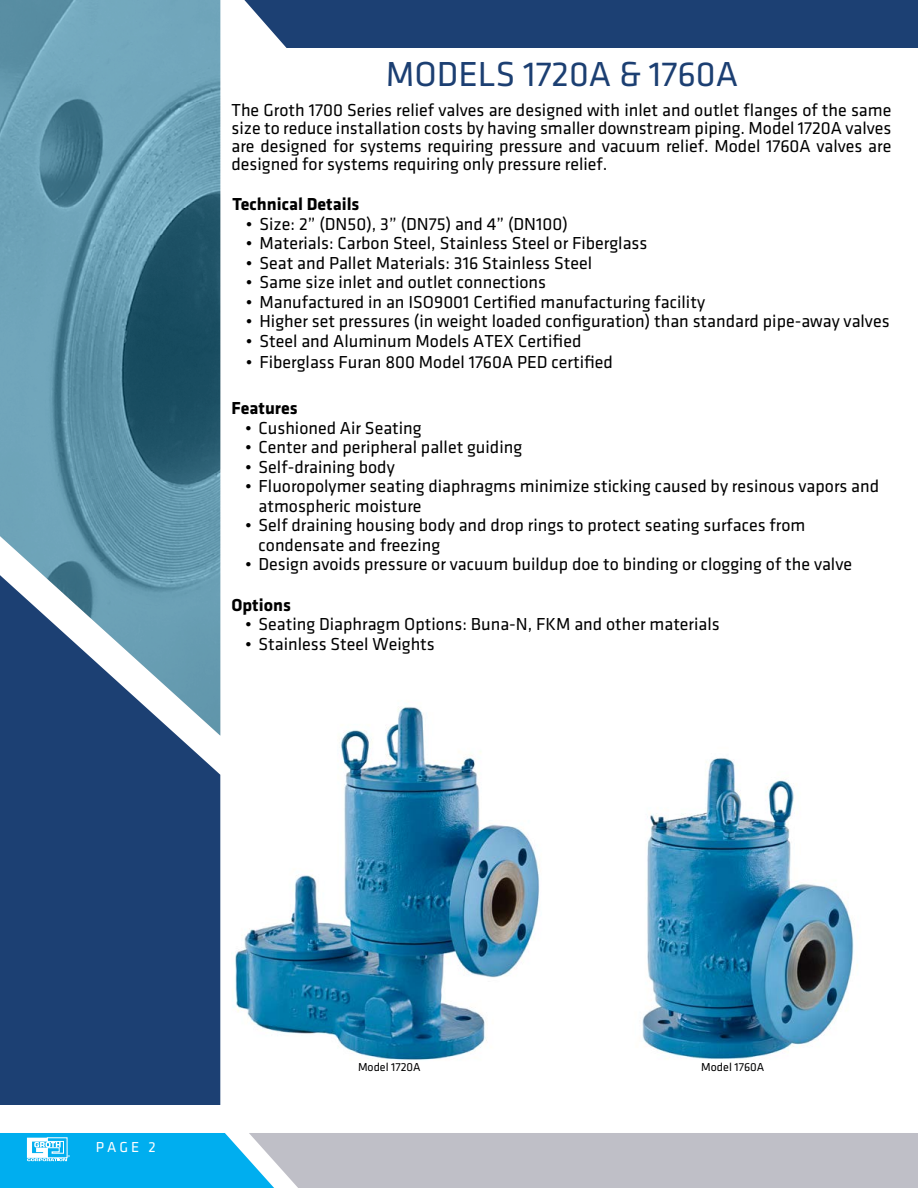
<style>
.page{position:relative;width:918px;height:1188px;background:#fff}
.page>*{position:absolute;margin:0;border:0;box-sizing:border-box;transform-origin:0 0}
.t1{font:36px "Klavika";color:#1c3f72}
.t2{font:18px/18px "Klavika";color:#000}
.t3{font:700 18px "Klavika";color:#000}
.t4{font:15px "Klavika";color:#fff}
.t5{font:12px "Klavika";color:#000}
</style>
<div class="page">
<div style="left:0;top:736px;width:220px;height:369px;background:#1c4073"></div>
<svg style="left:0;top:0;width:220px;height:736px;background:#5d8ea5"></svg>
<svg style="left:0;top:1133px;width:918px;height:55px;background:#8ebcd3"></svg>
<hr style="left:917px;top:0;width:1px;height:48px;background:#1c4073">
<div style="left:244px;top:0;width:673px;height:48px;background:#1c4073"></div>
<img style="left:233px;top:707px;width:307px;height:353px">
<img style="left:642px;top:758px;width:216px;height:302px">
<h1 class="t1" style="left:386px;top:56px;width:354px">MODELS 1720A &amp; 1760A</h1>
<p class="t2" style="left:232px;top:101px;width:661px;text-align:justify">The Groth 1700 Series relief valves are designed with inlet and outlet flanges of the same size to reduce installation costs by having smaller downstream piping. Model 1720A valves are designed for systems requiring pressure and vacuum relief. Model 1760A valves are designed for systems requiring only pressure relief.</p>
<p class="t3" style="left:232px;top:195px;width:128px">Technical Details</p>
<p class="t2" style="left:246px;top:215px;width:323px">• Size: 2” (DN50), 3” (DN75) and 4” (DN100)</p>
<p class="t2" style="left:246px;top:235px;width:403px">• Materials: Carbon Steel, Stainless Steel or Fiberglass</p>
<p class="t2" style="left:246px;top:254px;width:348px">• Seat and Pallet Materials: 316 Stainless Steel</p>
<p class="t2" style="left:246px;top:274px;width:302px">• Same size inlet and outlet connections</p>
<p class="t2" style="left:246px;top:293px;width:461px">• Manufactured in an ISO9001 Certified manufacturing facility</p>
<p class="t2" style="left:246px;top:313px;width:645px">• Higher set pressures (in weight loaded configuration) than standard pipe-away valves</p>
<p class="t2" style="left:246px;top:332px;width:337px">• Steel and Aluminum Models ATEX Certified</p>
<p class="t2" style="left:246px;top:354px;width:368px">• Fiberglass Furan 800 Model 1760A PED certified</p>
<p class="t3" style="left:232px;top:399px;width:68px">Features</p>
<p class="t2" style="left:245px;top:419px;width:178px">• Cushioned Air Seating</p>
<p class="t2" style="left:245px;top:439px;width:279px">• Center and peripheral pallet guiding</p>
<p class="t2" style="left:245px;top:458px;width:151px">• Self-draining body</p>
<p class="t2" style="left:259px;top:477px;width:622px;line-height:19.5px;text-indent:-14px">• Fluoropolymer seating diaphragms minimize sticking caused by resinous vapors and atmospheric moisture</p>
<p class="t2" style="left:259px;top:516px;width:548px;line-height:19.5px;text-indent:-14px">• Self draining housing body and drop rings to protect seating surfaces from condensate and freezing</p>
<p class="t2" style="left:245px;top:556px;width:609px">• Design avoids pressure or vacuum buildup doe to binding or clogging of the valve</p>
<p class="t3" style="left:232px;top:595px;width:61px">Options</p>
<p class="t2" style="left:245px;top:616px;width:476px">• Seating Diaphragm Options: Buna-N, FKM and other materials</p>
<p class="t2" style="left:245px;top:635px;width:191px">• Stainless Steel Weights</p>
<p class="t4" style="left:96px;top:1139px;width:61px">PAGE 2</p>
<p class="t5" style="left:358px;top:1061px;width:64px">Model 1720A</p>
<p class="t5" style="left:701px;top:1061px;width:64px">Model 1760A</p>
</div>
